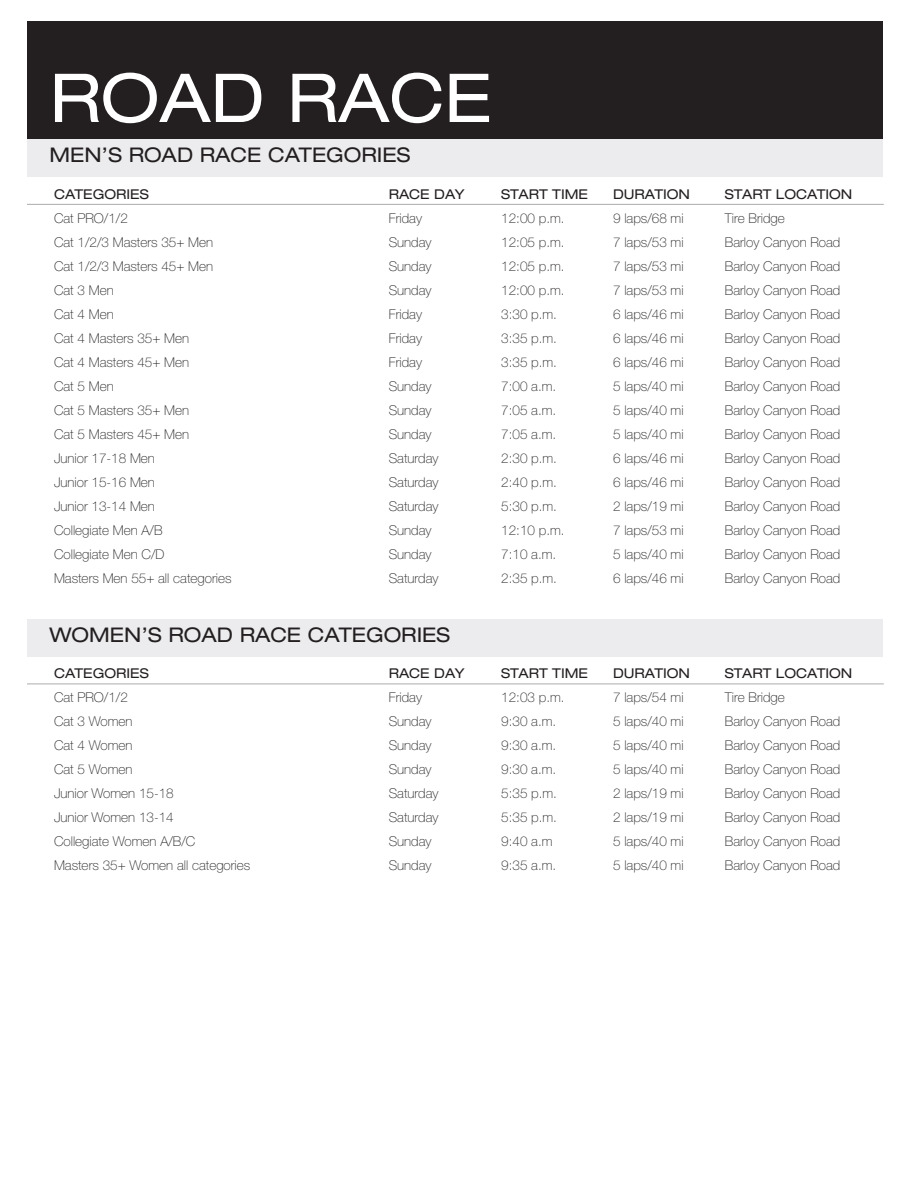
<style>
.page{position:relative;width:918px;height:1188px;background:#fff}
.page>*{position:absolute;margin:0;border:0;box-sizing:border-box;transform-origin:0 0}
.t1{font:expanded 67.5px "Helvetica Neue";color:#fff}
.t2{font:expanded 20.25px "Helvetica Neue";color:#231f20}
.t3{font:100 13.5px "Helvetica Neue LT Std";color:#231f20}
.t4{font:expanded 13.5px "Helvetica Neue";color:#231f20}
</style>
<div class="page">
<div style="left:28px;top:21px;width:855px;height:118px;background:#231f20"></div>
<div style="left:28px;top:139px;width:855px;height:38px;background:#ececee"></div>
<div style="left:28px;top:619px;width:855px;height:38px;background:#ececee"></div>
<hr style="left:27px;top:204px;width:857px;height:1px;background:#5f5f62">
<hr style="left:27px;top:684px;width:857px;height:1px;background:#5f5f62">
<p class="t1" style="left:50px;top:57px;width:444px">ROAD RACE</p>
<p class="t2" style="left:50px;top:143px;width:362px">MEN’S ROAD RACE CATEGORIES</p>
<p class="t4" style="left:54px;top:186px;width:96px">CATEGORIES</p>
<p class="t3" style="left:54px;top:210px;width:75px">Cat PRO/1/2</p>
<p class="t3" style="left:54px;top:234px;width:161px">Cat 1/2/3 Masters 35+ Men</p>
<p class="t3" style="left:54px;top:258px;width:161px">Cat 1/2/3 Masters 45+ Men</p>
<p class="t3" style="left:54px;top:282px;width:61px">Cat 3 Men</p>
<p class="t3" style="left:54px;top:306px;width:61px">Cat 4 Men</p>
<p class="t3" style="left:54px;top:330px;width:137px">Cat 4 Masters 35+ Men</p>
<p class="t3" style="left:54px;top:354px;width:137px">Cat 4 Masters 45+ Men</p>
<p class="t3" style="left:54px;top:378px;width:61px">Cat 5 Men</p>
<p class="t3" style="left:54px;top:402px;width:137px">Cat 5 Masters 35+ Men</p>
<p class="t3" style="left:54px;top:426px;width:137px">Cat 5 Masters 45+ Men</p>
<p class="t3" style="left:54px;top:450px;width:102px">Junior 17-18 Men</p>
<p class="t3" style="left:54px;top:474px;width:102px">Junior 15-16 Men</p>
<p class="t3" style="left:54px;top:498px;width:102px">Junior 13-14 Men</p>
<p class="t3" style="left:54px;top:522px;width:110px">Collegiate Men A/B</p>
<p class="t3" style="left:54px;top:546px;width:112px">Collegiate Men C/D</p>
<p class="t3" style="left:54px;top:570px;width:179px">Masters Men 55+ all categories</p>
<p class="t4" style="left:389px;top:186px;width:77px">RACE DAY</p>
<p class="t3" style="left:389px;top:210px;width:35px">Friday</p>
<p class="t3" style="left:389px;top:234px;width:44px">Sunday</p>
<p class="t3" style="left:389px;top:258px;width:44px">Sunday</p>
<p class="t3" style="left:389px;top:282px;width:44px">Sunday</p>
<p class="t3" style="left:389px;top:306px;width:35px">Friday</p>
<p class="t3" style="left:389px;top:330px;width:35px">Friday</p>
<p class="t3" style="left:389px;top:354px;width:35px">Friday</p>
<p class="t3" style="left:389px;top:378px;width:44px">Sunday</p>
<p class="t3" style="left:389px;top:402px;width:44px">Sunday</p>
<p class="t3" style="left:389px;top:426px;width:44px">Sunday</p>
<p class="t3" style="left:389px;top:450px;width:51px">Saturday</p>
<p class="t3" style="left:389px;top:474px;width:51px">Saturday</p>
<p class="t3" style="left:389px;top:498px;width:51px">Saturday</p>
<p class="t3" style="left:389px;top:522px;width:44px">Sunday</p>
<p class="t3" style="left:389px;top:546px;width:44px">Sunday</p>
<p class="t3" style="left:389px;top:570px;width:51px">Saturday</p>
<p class="t4" style="left:501px;top:186px;width:88px">START TIME</p>
<p class="t3" style="left:501px;top:210px;width:65px">12:00 p.m.</p>
<p class="t3" style="left:501px;top:234px;width:65px">12:05 p.m.</p>
<p class="t3" style="left:501px;top:258px;width:65px">12:05 p.m.</p>
<p class="t3" style="left:501px;top:282px;width:65px">12:00 p.m.</p>
<p class="t3" style="left:501px;top:306px;width:57px">3:30 p.m.</p>
<p class="t3" style="left:501px;top:330px;width:57px">3:35 p.m.</p>
<p class="t3" style="left:501px;top:354px;width:57px">3:35 p.m.</p>
<p class="t3" style="left:501px;top:378px;width:57px">7:00 a.m.</p>
<p class="t3" style="left:501px;top:402px;width:57px">7:05 a.m.</p>
<p class="t3" style="left:501px;top:426px;width:57px">7:05 a.m.</p>
<p class="t3" style="left:501px;top:450px;width:57px">2:30 p.m.</p>
<p class="t3" style="left:501px;top:474px;width:57px">2:40 p.m.</p>
<p class="t3" style="left:501px;top:498px;width:57px">5:30 p.m.</p>
<p class="t3" style="left:501px;top:522px;width:65px">12:10 p.m.</p>
<p class="t3" style="left:501px;top:546px;width:57px">7:10 a.m.</p>
<p class="t3" style="left:501px;top:570px;width:57px">2:35 p.m.</p>
<p class="t2" style="left:50px;top:622px;width:402px">WOMEN’S ROAD RACE CATEGORIES</p>
<p class="t4" style="left:54px;top:665px;width:96px">CATEGORIES</p>
<p class="t3" style="left:54px;top:690px;width:75px">Cat PRO/1/2</p>
<p class="t3" style="left:54px;top:714px;width:80px">Cat 3 Women</p>
<p class="t3" style="left:54px;top:738px;width:80px">Cat 4 Women</p>
<p class="t3" style="left:54px;top:762px;width:80px">Cat 5 Women</p>
<p class="t3" style="left:54px;top:786px;width:121px">Junior Women 15-18</p>
<p class="t3" style="left:54px;top:810px;width:121px">Junior Women 13-14</p>
<p class="t3" style="left:54px;top:834px;width:143px">Collegiate Women A/B/C</p>
<p class="t3" style="left:54px;top:858px;width:198px">Masters 35+ Women all categories</p>
<p class="t4" style="left:389px;top:665px;width:77px">RACE DAY</p>
<p class="t3" style="left:389px;top:690px;width:35px">Friday</p>
<p class="t3" style="left:389px;top:714px;width:44px">Sunday</p>
<p class="t3" style="left:389px;top:738px;width:44px">Sunday</p>
<p class="t3" style="left:389px;top:762px;width:44px">Sunday</p>
<p class="t3" style="left:389px;top:786px;width:51px">Saturday</p>
<p class="t3" style="left:389px;top:810px;width:51px">Saturday</p>
<p class="t3" style="left:389px;top:834px;width:44px">Sunday</p>
<p class="t3" style="left:389px;top:858px;width:44px">Sunday</p>
<p class="t4" style="left:501px;top:665px;width:88px">START TIME</p>
<p class="t3" style="left:501px;top:690px;width:65px">12:03 p.m.</p>
<p class="t3" style="left:501px;top:714px;width:57px">9:30 a.m.</p>
<p class="t3" style="left:501px;top:738px;width:57px">9:30 a.m.</p>
<p class="t3" style="left:501px;top:762px;width:57px">9:30 a.m.</p>
<p class="t3" style="left:501px;top:786px;width:57px">5:35 p.m.</p>
<p class="t3" style="left:501px;top:810px;width:57px">5:35 p.m.</p>
<p class="t3" style="left:501px;top:834px;width:53px">9:40 a.m</p>
<p class="t3" style="left:501px;top:858px;width:57px">9:35 a.m.</p>
<p class="t4" style="left:613px;top:186px;width:78px">DURATION</p>
<p class="t3" style="left:613px;top:210px;width:72px">9 laps/68 mi</p>
<p class="t3" style="left:613px;top:234px;width:72px">7 laps/53 mi</p>
<p class="t3" style="left:613px;top:258px;width:72px">7 laps/53 mi</p>
<p class="t3" style="left:613px;top:282px;width:72px">7 laps/53 mi</p>
<p class="t3" style="left:613px;top:306px;width:72px">6 laps/46 mi</p>
<p class="t3" style="left:613px;top:330px;width:72px">6 laps/46 mi</p>
<p class="t3" style="left:613px;top:354px;width:72px">6 laps/46 mi</p>
<p class="t3" style="left:613px;top:378px;width:72px">5 laps/40 mi</p>
<p class="t3" style="left:613px;top:402px;width:72px">5 laps/40 mi</p>
<p class="t3" style="left:613px;top:426px;width:72px">5 laps/40 mi</p>
<p class="t3" style="left:613px;top:450px;width:72px">6 laps/46 mi</p>
<p class="t3" style="left:613px;top:474px;width:72px">6 laps/46 mi</p>
<p class="t3" style="left:613px;top:498px;width:72px">2 laps/19 mi</p>
<p class="t3" style="left:613px;top:522px;width:72px">7 laps/53 mi</p>
<p class="t3" style="left:613px;top:546px;width:72px">5 laps/40 mi</p>
<p class="t3" style="left:613px;top:570px;width:72px">6 laps/46 mi</p>
<p class="t4" style="left:613px;top:665px;width:78px">DURATION</p>
<p class="t3" style="left:613px;top:690px;width:72px">7 laps/54 mi</p>
<p class="t3" style="left:613px;top:714px;width:72px">5 laps/40 mi</p>
<p class="t3" style="left:613px;top:738px;width:72px">5 laps/40 mi</p>
<p class="t3" style="left:613px;top:762px;width:72px">5 laps/40 mi</p>
<p class="t3" style="left:613px;top:786px;width:72px">2 laps/19 mi</p>
<p class="t3" style="left:613px;top:810px;width:72px">2 laps/19 mi</p>
<p class="t3" style="left:613px;top:834px;width:72px">5 laps/40 mi</p>
<p class="t3" style="left:613px;top:858px;width:72px">5 laps/40 mi</p>
<p class="t4" style="left:725px;top:186px;width:129px">START LOCATION</p>
<p class="t3" style="left:725px;top:210px;width:61px">Tire Bridge</p>
<p class="t3" style="left:725px;top:234px;width:117px">Barloy Canyon Road</p>
<p class="t3" style="left:725px;top:258px;width:117px">Barloy Canyon Road</p>
<p class="t3" style="left:725px;top:282px;width:117px">Barloy Canyon Road</p>
<p class="t3" style="left:725px;top:306px;width:117px">Barloy Canyon Road</p>
<p class="t3" style="left:725px;top:330px;width:117px">Barloy Canyon Road</p>
<p class="t3" style="left:725px;top:354px;width:117px">Barloy Canyon Road</p>
<p class="t3" style="left:725px;top:378px;width:117px">Barloy Canyon Road</p>
<p class="t3" style="left:725px;top:402px;width:117px">Barloy Canyon Road</p>
<p class="t3" style="left:725px;top:426px;width:117px">Barloy Canyon Road</p>
<p class="t3" style="left:725px;top:450px;width:117px">Barloy Canyon Road</p>
<p class="t3" style="left:725px;top:474px;width:117px">Barloy Canyon Road</p>
<p class="t3" style="left:725px;top:498px;width:117px">Barloy Canyon Road</p>
<p class="t3" style="left:725px;top:522px;width:117px">Barloy Canyon Road</p>
<p class="t3" style="left:725px;top:546px;width:117px">Barloy Canyon Road</p>
<p class="t3" style="left:725px;top:570px;width:117px">Barloy Canyon Road</p>
<p class="t4" style="left:725px;top:665px;width:129px">START LOCATION</p>
<p class="t3" style="left:725px;top:690px;width:61px">Tire Bridge</p>
<p class="t3" style="left:725px;top:714px;width:117px">Barloy Canyon Road</p>
<p class="t3" style="left:725px;top:738px;width:117px">Barloy Canyon Road</p>
<p class="t3" style="left:725px;top:762px;width:117px">Barloy Canyon Road</p>
<p class="t3" style="left:725px;top:786px;width:117px">Barloy Canyon Road</p>
<p class="t3" style="left:725px;top:810px;width:117px">Barloy Canyon Road</p>
<p class="t3" style="left:725px;top:834px;width:117px">Barloy Canyon Road</p>
<p class="t3" style="left:725px;top:858px;width:117px">Barloy Canyon Road</p>
</div>
